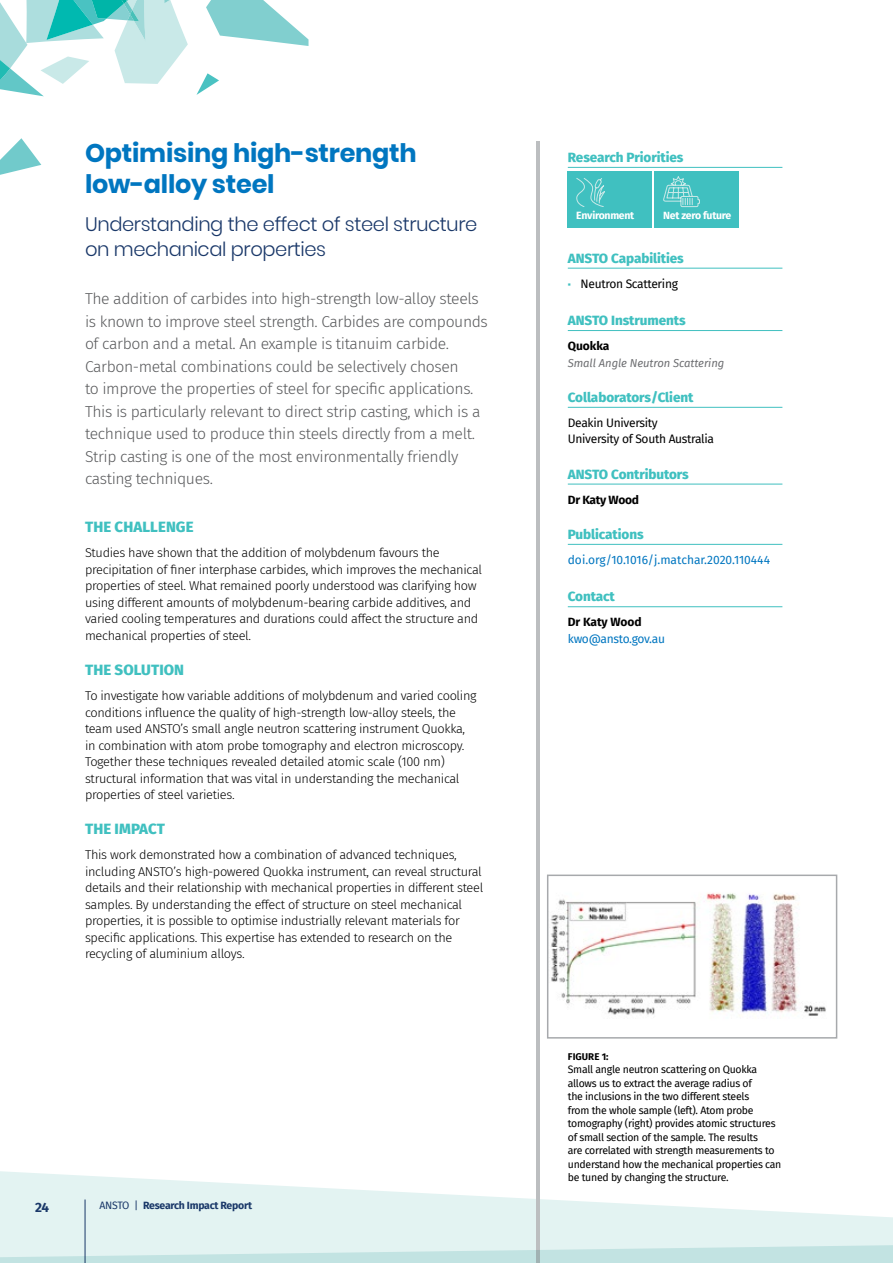
<style>
.page{position:relative;width:893px;height:1263px;background:#fff}
.page>*{position:absolute;margin:0;border:0;box-sizing:border-box;transform-origin:0 0}
.t1{font:700 25.5px/30.6px "Poppins";letter-spacing:-.01em;color:#0076c0}
.t2{font:300 19.5px/25.5px "Poppins";letter-spacing:-.02em;color:#1a3869}
.t3{font:300 15.75px/22.5px "Fira Sans";letter-spacing:-.025em;color:#58595b}
.t4{font:800 15px "Fira Sans";letter-spacing:.005em;color:#40c0c0}
.t5{font:800 13.5px "Fira Sans";letter-spacing:-.005em;color:#40c0c0}
.t6{font:700 13.5px "Fira Sans";color:#1a3869}
.t7{font:300 12.75px/16.5px "Fira Sans";letter-spacing:-.025em;color:#000}
.t8{font:12px/16.5px "Fira Sans";letter-spacing:-.025em;color:#000}
.t9{font:12px "Fira Sans";color:#0076c0}
.t10{font:700 12px "Fira Sans";letter-spacing:-.015em;color:#000}
.t11{font:12px "Fira Sans";letter-spacing:-.025em;color:#0076c0}
.t12{font:italic 11.25px "Fira Sans";letter-spacing:-.005em;color:#6d6e71}
.t13{font:10.5px/13.5px "Fira Sans";letter-spacing:-.025em;color:#000}
.t14{font:700 10.5px "Fira Sans";letter-spacing:-.025em;color:#1a3869}
.t15{font:700 10.5px "Fira Sans";letter-spacing:-.025em;color:#fff}
.t16{font:700 9.75px "Fira Sans";letter-spacing:.005em;color:#000}
.s1{font-weight:400}
.s2{font-family:"Poppins";font-weight:800;font-size:11.25px;color:#40c0c0}
</style>
<div class="page">
<svg style="left:0;top:1171px;width:893px;height:62px;fill:#e3f3f2"></svg>
<hr style="left:536px;top:141px;width:4px;height:1122px;background:#bcbec0">
<svg style="left:196px;top:73px;width:23px;height:22px"></svg>
<svg style="left:206px;top:0;width:102px;height:46px"></svg>
<svg style="left:0;top:138px;width:41px;height:37px"></svg>
<svg style="left:0;top:0;width:188px;height:96px"></svg>
<hr style="left:85px;top:1199px;width:1px;height:64px;background:#1a3869">
<svg style="left:0;top:1233px;width:893px;height:30px;background:#d5eceb"></svg>
<img style="left:550px;top:893px;width:276px;height:123px">
<div style="left:547px;top:874px;width:290px;height:164px;border:2px solid #a7a9ac"></div>
<hr style="left:568px;top:167px;width:214px;height:1px;background:#40c0c0">
<hr style="left:568px;top:268px;width:214px;height:1px;background:#40c0c0">
<hr style="left:568px;top:330px;width:214px;height:1px;background:#40c0c0">
<hr style="left:568px;top:407px;width:214px;height:1px;background:#40c0c0">
<hr style="left:568px;top:484px;width:214px;height:1px;background:#40c0c0">
<hr style="left:568px;top:544px;width:214px;height:1px;background:#40c0c0">
<hr style="left:568px;top:606px;width:214px;height:1px;background:#40c0c0">
<div style="left:568px;top:171px;width:84px;height:57px;background:#40c0c0"></div>
<svg style="left:576px;top:178px;width:29px;height:29px"></svg>
<div style="left:655px;top:171px;width:84px;height:57px;background:#40c0c0"></div>
<svg style="left:663px;top:176px;width:37px;height:31px"></svg>
<h1 class="t1" style="left:85px;top:138px;width:333px">Optimising high-strength low-alloy steel</h1>
<h2 class="t2" style="left:85px;top:211px;width:394px">Understanding the effect of steel structure on mechanical properties</h2>
<p class="t3" style="left:85px;top:288px;width:404px">The addition of carbides into high-strength low-alloy steels is known to improve steel strength. Carbides are compounds of carbon and a metal. An example is titanuim carbide.<br>Carbon-metal combinations could be selectively chosen<br>to improve the properties of steel for specific applications.<br>This is particularly relevant to direct strip casting, which is a technique used to produce thin steels directly from a melt.<br>Strip casting is one of the most environmentally friendly casting techniques.</p>
<p class="t4" style="left:85px;top:514px;width:110px">THE CHALLENGE</p>
<p class="t7" style="left:85px;top:545px;width:398px">Studies have shown that the addition of molybdenum favours the precipitation of finer interphase carbides, which improves the mechanical properties of steel. What remained poorly understood was clarifying how using different amounts of molybdenum-bearing carbide additives, and varied cooling temperatures and durations could affect the structure and mechanical properties of steel.</p>
<p class="t4" style="left:85px;top:657px;width:101px">THE SOLUTION</p>
<p class="t7" style="left:85px;top:687px;width:393px">To investigate how variable additions of molybdenum and varied cooling conditions influence the quality of high-strength low-alloy steels, the team used ANSTO’s small angle neutron scattering instrument Quokka, in combination with atom probe tomography and electron microscopy.<br>Together these techniques revealed detailed atomic scale (100 nm) structural information that was vital in understanding the mechanical properties of steel varieties.</p>
<p class="t4" style="left:85px;top:816px;width:81px">THE IMPACT</p>
<p class="t7" style="left:85px;top:847px;width:400px">This work demonstrated how a combination of advanced techniques, including ANSTO’s high-powered Quokka instrument, can reveal structural details and their relationship with mechanical properties in different steel samples. By understanding the effect of structure on steel mechanical properties, it is possible to optimise industrially relevant materials for specific applications. This expertise has extended to research on the recycling of aluminium alloys.</p>
<p class="t6" style="left:35px;top:1196px;width:16px">24</p>
<p class="t14" style="left:99px;top:1197px;width:154px"><span class="s1">ANSTO |</span> Research Impact Report</p>
<p class="t5" style="left:568px;top:146px;width:117px">Research Priorities</p>
<p class="t15" style="left:576px;top:207px;width:60px">Environment</p>
<p class="t15" style="left:663px;top:207px;width:70px">Net zero future</p>
<p class="t5" style="left:568px;top:246px;width:118px">ANSTO Capabilities</p>
<p class="t8" style="left:568px;top:275px;width:112px"><span class="s2">·</span> Neutron Scattering</p>
<p class="t5" style="left:568px;top:309px;width:119px">ANSTO Instruments</p>
<p class="t10" style="left:568px;top:336px;width:43px">Quokka</p>
<p class="t12" style="left:568px;top:354px;width:158px">Small Angle Neutron Scattering</p>
<p class="t5" style="left:568px;top:385px;width:127px">Collaborators/Client</p>
<p class="t8" style="left:568px;top:414px;width:148px">Deakin University<br>University of South Australia</p>
<p class="t5" style="left:568px;top:462px;width:123px">ANSTO Contributors</p>
<p class="t10" style="left:568px;top:489px;width:73px">Dr Katy Wood</p>
<p class="t5" style="left:568px;top:523px;width:77px">Publications</p>
<p class="t9" style="left:568px;top:551px;width:204px">doi.org/10.1016/j.matchar.2020.110444</p>
<p class="t5" style="left:568px;top:585px;width:49px">Contact</p>
<p class="t10" style="left:568px;top:612px;width:75px">Dr Katy Wood</p>
<p class="t11" style="left:568px;top:630px;width:99px">kwo@ansto.gov.au</p>
<p class="t16" style="left:568px;top:1048px;width:42px">FIGURE 1:</p>
<p class="t13" style="left:568px;top:1062px;width:215px">Small angle neutron scattering on Quokka allows us to extract the average radius of<br>the inclusions in the two different steels<br>from the whole sample (left). Atom probe tomography (right) provides atomic structures of small section of the sample. The results<br>are correlated with strength measurements to understand how the mechanical properties can be tuned by changing the structure.</p>
</div>
